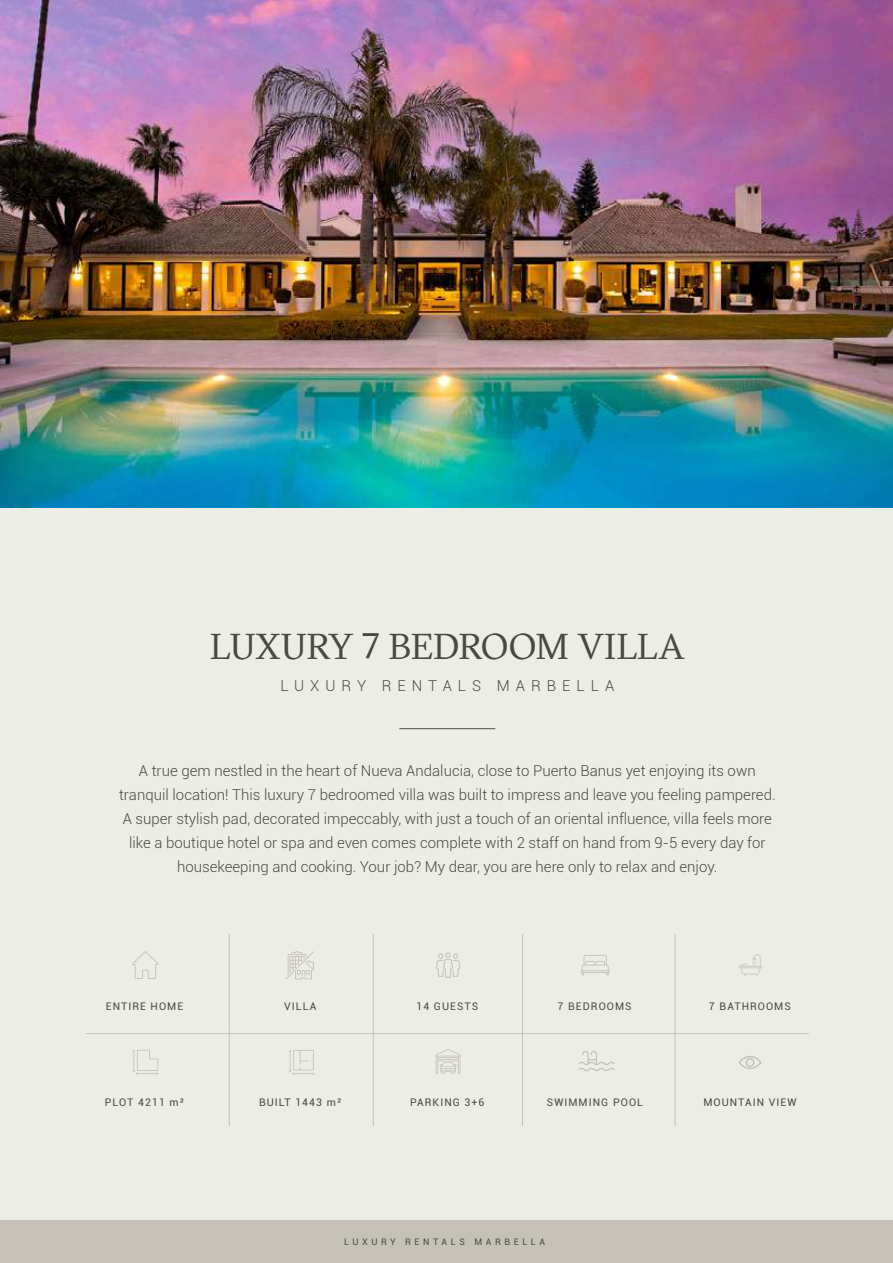
<style>
.page{position:relative;width:893px;height:1263px;background:#eceee6}
.page>*{position:absolute;margin:0;border:0;box-sizing:border-box;transform-origin:0 0}
.t1{font:36px "GT Sectra Trial";color:#4b4840}
.t2{font:300 15px/24px "Roboto";color:#4b4840;text-align:center}
.t3{font:300 15px "Roboto";letter-spacing:.4em;color:#4b4840}
.t4{font:10.5px "Roboto";letter-spacing:.1em;color:#4b4840}
.t5{font:9px "Roboto";letter-spacing:.4em;color:#4b4840}
</style>
<div class="page">
<div style="left:0;top:1220px;width:893px;height:43px;background:#c5c1b9"></div>
<hr style="left:399px;top:728px;width:96px;height:1px;background:#4b4840">
<img style="left:0;top:0;width:893px;height:507px">
<svg style="left:132px;top:951px;width:27px;height:28px"></svg>
<svg style="left:436px;top:952px;width:24px;height:26px"></svg>
<svg style="left:581px;top:955px;width:29px;height:20px"></svg>
<svg style="left:739px;top:954px;width:23px;height:22px"></svg>
<hr style="left:229px;top:1030px;width:1px;height:96px;background:#c5c1b9">
<hr style="left:373px;top:1030px;width:1px;height:96px;background:#c5c1b9">
<hr style="left:522px;top:1030px;width:1px;height:96px;background:#c5c1b9">
<hr style="left:675px;top:1030px;width:1px;height:96px;background:#c5c1b9">
<hr style="left:229px;top:934px;width:1px;height:96px;background:#c5c1b9">
<hr style="left:373px;top:934px;width:1px;height:96px;background:#c5c1b9">
<hr style="left:522px;top:934px;width:1px;height:96px;background:#c5c1b9">
<hr style="left:675px;top:934px;width:1px;height:96px;background:#c5c1b9">
<hr style="left:86px;top:1033px;width:723px;height:1px;background:#c5c1b9">
<svg style="left:286px;top:951px;width:28px;height:28px"></svg>
<svg style="left:739px;top:1056px;width:23px;height:13px"></svg>
<svg style="left:289px;top:1050px;width:26px;height:25px"></svg>
<svg style="left:132px;top:1050px;width:26px;height:25px"></svg>
<svg style="left:436px;top:1049px;width:24px;height:25px"></svg>
<svg style="left:578px;top:1051px;width:37px;height:20px"></svg>
<h1 class="t1" style="left:210px;top:626px;width:477px">LUXURY 7 BEDROOM VILLA</h1>
<p class="t3" style="left:280px;top:675px;width:335px">LUXURY RENTALS MARBELLA</p>
<p class="t2" style="left:119px;top:759px;width:658px">A true gem nestled in the heart of Nueva Andalucia, close to Puerto Banus yet enjoying its own tranquil location! This luxury 7 bedroomed villa was built to impress and leave you feeling pampered.<br>A super stylish pad, decorated impeccably, with just a touch of an oriental influence, villa feels more like a boutique hotel or spa and even comes complete with 2 staff on hand from 9-5 every day for housekeeping and cooking. Your job? My dear, you are here only to relax and enjoy.</p>
<p class="t4" style="left:106px;top:999px;width:79px">ENTIRE HOME</p>
<p class="t4" style="left:284px;top:999px;width:34px">VILLA</p>
<p class="t4" style="left:416px;top:999px;width:63px">14 GUESTS</p>
<p class="t4" style="left:558px;top:999px;width:76px">7 BEDROOMS</p>
<p class="t4" style="left:709px;top:999px;width:83px">7 BATHROOMS</p>
<p class="t4" style="left:105px;top:1095px;width:81px">PLOT 4211 m²</p>
<p class="t4" style="left:259px;top:1095px;width:84px">BUILT 1443 m²</p>
<p class="t4" style="left:410px;top:1095px;width:76px">PARKING 3+6</p>
<p class="t4" style="left:547px;top:1095px;width:98px">SWIMMING POOL</p>
<p class="t4" style="left:703px;top:1095px;width:95px">MOUNTAIN VIEW</p>
<p class="t5" style="left:344px;top:1235px;width:203px">LUXURY RENTALS MARBELLA</p>
</div>
